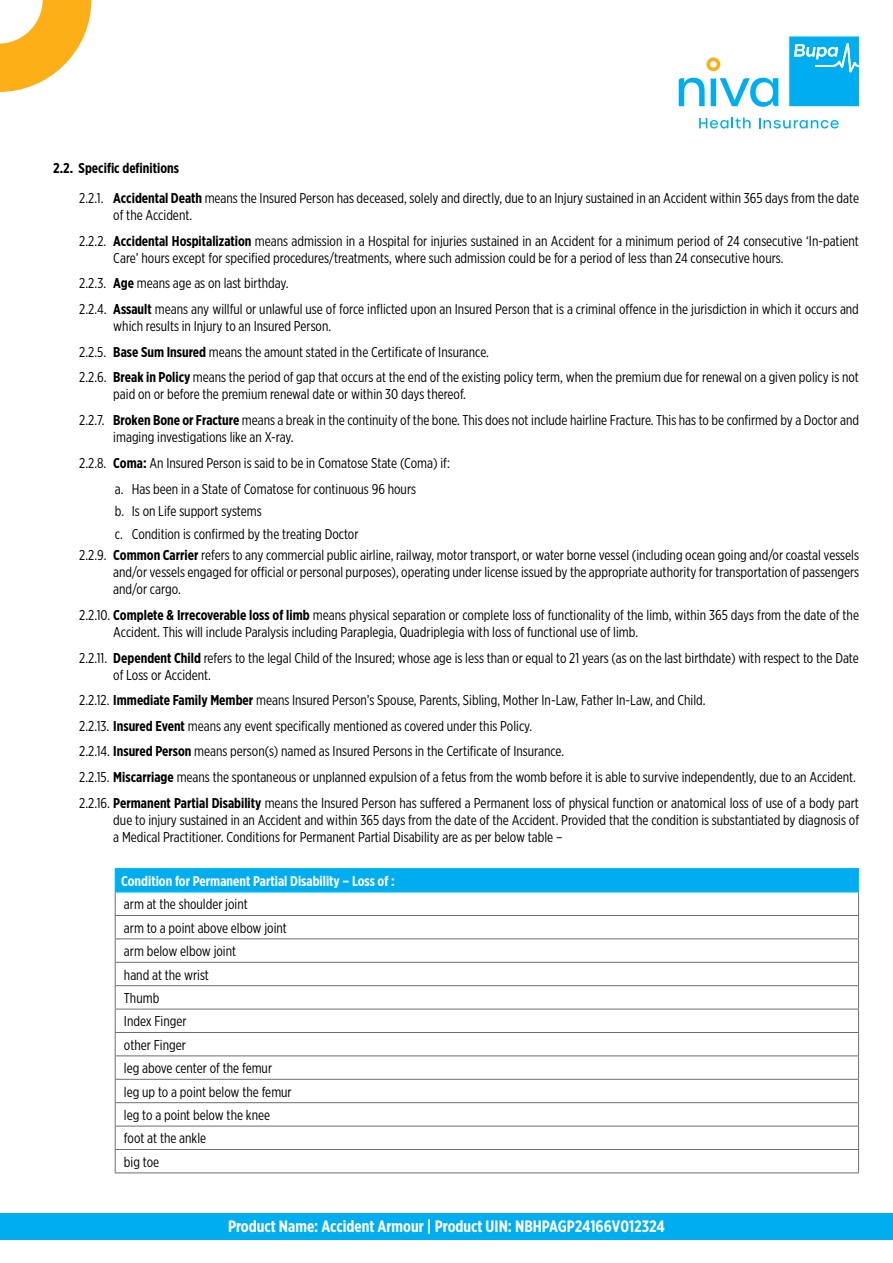
<style>
.page{position:relative;width:893px;height:1263px;background:#fff}
.page>*{position:absolute;margin:0;border:0;box-sizing:border-box;transform-origin:0 0}
.t1{font:700 16.5px "Gotham X Narrow";color:#fff}
.t2{font:14.25px/23.4px "Gotham X Narrow";color:#000}
.t3{font:700 14.25px "Gotham X Narrow";color:#fff}
.s1{font-weight:700}
</style>
<div class="page">
<svg style="left:699px;top:117px;width:52px;height:12px"></svg>
<svg style="left:759px;top:118px;width:80px;height:11px"></svg>
<svg style="left:679px;top:78px;width:99px;height:29px"></svg>
<svg style="left:706px;top:57px;width:14px;height:14px"></svg>
<svg style="left:789px;top:36px;width:70px;height:70px;background:#1cb6f0"></svg>
<svg style="left:0;top:0;width:91px;height:92px"></svg>
<div style="left:0;top:1213px;width:893px;height:26px;background:#00aeef"></div>
<div style="left:115px;top:869px;width:744px;height:23px;background:#00aeef"></div>
<hr style="left:115px;top:915px;width:744px;height:1px;background:#6d6e71">
<hr style="left:115px;top:938px;width:744px;height:1px;background:#6d6e71">
<hr style="left:115px;top:962px;width:744px;height:1px;background:#6d6e71">
<hr style="left:115px;top:985px;width:744px;height:1px;background:#6d6e71">
<hr style="left:115px;top:1009px;width:744px;height:1px;background:#6d6e71">
<hr style="left:115px;top:1032px;width:744px;height:1px;background:#6d6e71">
<hr style="left:115px;top:1055px;width:744px;height:1px;background:#6d6e71">
<hr style="left:115px;top:1079px;width:744px;height:1px;background:#6d6e71">
<hr style="left:115px;top:1102px;width:744px;height:1px;background:#6d6e71">
<hr style="left:115px;top:1126px;width:744px;height:1px;background:#6d6e71">
<hr style="left:115px;top:1149px;width:744px;height:1px;background:#6d6e71">
<hr style="left:115px;top:1172px;width:744px;height:1px;background:#6d6e71">
<hr style="left:115px;top:868px;width:744px;height:1px;background:#00c0f3">
<svg style="left:115px;top:869px;width:1px;height:303px"></svg>
<svg style="left:858px;top:869px;width:1px;height:303px"></svg>
<hr style="left:115px;top:892px;width:744px;height:1px;background:#00c0f3">
<p class="t2" style="left:79px;top:153px;width:781px;line-height:29.8px;text-indent:-26px"><span class="s1">2.2. Specific definitions<br></span>2.2.1. <span class="s1">Accidental Death</span> means the Insured Person has deceased, solely and directly, due to an Injury sustained in an Accident within 365 days from the date</p>
<p class="t2" style="left:79px;top:202px;width:781px;line-height:25.7px;text-indent:34px">of the Accident.<br>2.2.2. <span class="s1">Accidental Hospitalization</span> means admission in a Hospital for injuries sustained in an Accident for a minimum period of 24 consecutive ‘In-patient</p>
<p class="t2" style="left:79px;top:245px;width:781px;line-height:25.7px;text-indent:34px">Care’ hours except for specified procedures/treatments, where such admission could be for a period of less than 24 consecutive hours.<br>2.2.3. <span class="s1">Age</span> means age as on last birthday.<br>2.2.4. <span class="s1">Assault</span> means any willful or unlawful use of force inflicted upon an Insured Person that is a criminal offence in the jurisdiction in which it occurs and</p>
<p class="t2" style="left:79px;top:313px;width:781px;line-height:25.7px;text-indent:34px">which results in Injury to an Insured Person.<br>2.2.5. <span class="s1">Base Sum Insured</span> means the amount stated in the Certificate of Insurance.<br>2.2.6. <span class="s1">Break in Policy</span> means the period of gap that occurs at the end of the existing policy term, when the premium due for renewal on a given policy is not</p>
<p class="t2" style="left:79px;top:381px;width:781px;line-height:25.7px;text-indent:34px">paid on or before the premium renewal date or within 30 days thereof.<br>2.2.7. <span class="s1">Broken Bone or Fracture</span> means a break in the continuity of the bone. This does not include hairline Fracture. This has to be confirmed by a Doctor and</p>
<p class="t2" style="left:113px;top:425px;width:182px">imaging investigations like an X-ray.</p>
<p class="t2" style="left:79px;top:451px;width:372px">2.2.8. <span class="s1">Coma:</span> An Insured Person is said to be in Comatose State (Coma) if:</p>
<p class="t2" style="left:115px;top:477px;width:303px">a. Has been in a State of Comatose for continuous 96 hours</p>
<p class="t2" style="left:115px;top:499px;width:148px">b. Is on Life support systems</p>
<p class="t2" style="left:115px;top:522px;width:245px">c. Condition is confirmed by the treating Doctor</p>
<p class="t2" style="left:79px;top:543px;width:781px">2.2.9. <span class="s1">Common Carrier</span> refers to any commercial public airline, railway, motor transport, or water borne vessel (including ocean going and/or coastal vessels</p>
<p class="t2" style="left:113px;top:563px;width:747px;line-height:17.1px">and/or vessels engaged for official or personal purposes), operating under license issued by the appropriate authority for transportation of passengers and/or cargo.</p>
<p class="t2" style="left:113px;top:606px;width:747px;line-height:17.1px;text-indent:-34px">2.2.10. <span class="s1">Complete &amp; Irrecoverable loss of limb</span> means physical separation or complete loss of functionality of the limb, within 365 days from the date of the<br>Accident. This will include Paralysis including Paraplegia, Quadriplegia with loss of functional use of limb.</p>
<p class="t2" style="left:113px;top:649px;width:747px;line-height:17.1px;text-indent:-34px">2.2.11. <span class="s1">Dependent Child</span> refers to the legal Child of the Insured; whose age is less than or equal to 21 years (as on the last birthdate) with respect to the Date of Loss or Accident.</p>
<p class="t2" style="left:79px;top:687px;width:781px;line-height:25.7px">2.2.12. <span class="s1">Immediate Family Member</span> means Insured Person’s Spouse, Parents, Sibling, Mother In-Law, Father In-Law, and Child.<br>2.2.13. <span class="s1">Insured Event</span> means any event specifically mentioned as covered under this Policy.<br>2.2.14. <span class="s1">Insured Person</span> means person(s) named as Insured Persons in the Certificate of Insurance.<br>2.2.15. <span class="s1">Miscarriage</span> means the spontaneous or unplanned expulsion of a fetus from the womb before it is able to survive independently, due to an Accident.<br>2.2.16. <span class="s1">Permanent Partial Disability</span> means the Insured Person has suffered a Permanent loss of physical function or anatomical loss of use of a body part</p>
<p class="t2" style="left:113px;top:811px;width:747px;line-height:17.1px">due to injury sustained in an Accident and within 365 days from the date of the Accident. Provided that the condition is substantiated by diagnosis of a Medical Practitioner. Conditions for Permanent Partial Disability are as per below table –</p>
<p class="t3" style="left:121px;top:872px;width:275px">Condition for Permanent Partial Disability – Loss of :</p>
<p class="t2" style="left:124px;top:892px;width:169px">arm at the shoulder joint<br>arm to a point above elbow joint arm below elbow joint<br>hand at the wrist<br>Thumb<br>Index Finger<br>other Finger<br>leg above center of the femur<br>leg up to a point below the femur leg to a point below the knee foot at the ankle<br>big toe</p>
<p class="t1" style="left:228px;top:1216px;width:438px">Product Name: Accident Armour | Product UIN: NBHPAGP24166V012324</p>
</div>
